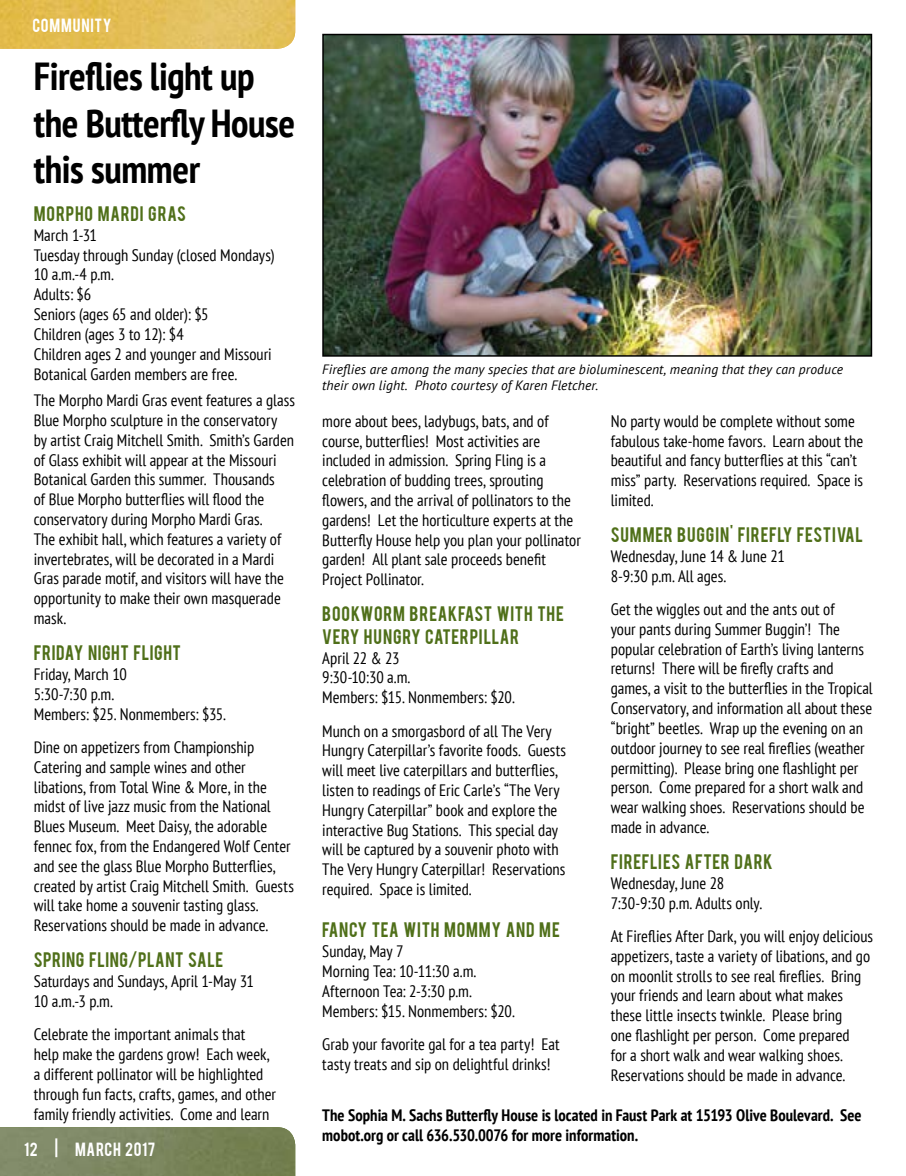
<style>
.page{position:relative;width:906px;height:1176px;background:#fff}
.page>*{position:absolute;margin:0;border:0;box-sizing:border-box;transform-origin:0 0}
.t1{font:700 condensed 39px/46.8px "PT Sans";letter-spacing:-.01em;color:#000}
.t2{font:condensed 16.5px/19.8px "PT Sans";color:#000}
.t3{font:16.5px/22.5px "Bebas";letter-spacing:.045em;color:#4f6f19}
.t4{font:700 condensed 16.5px/19.8px "PT Sans";color:#000}
.t5{font:15px "Bebas";letter-spacing:.05em;color:#fff}
.t6{font:italic 13.5px/16.2px "PT Sans";letter-spacing:.01em;color:#000}
</style>
<div class="page">
<img style="left:0;top:1127px;width:295px;height:48px">
<img style="left:0;top:0;width:295px;height:49px">
<img style="left:325px;top:37px;width:543px;height:316px">
<div style="left:322px;top:34px;width:549px;height:322px;border:2px solid #000"></div>
<p class="t5" style="left:32px;top:15px;width:81px">COMMUNITY</p>
<h1 class="t1" style="left:34px;top:52px;width:263px">Fireflies light up the Butterfly House this summer</h1>
<p class="t3" style="left:34px;top:201px;width:154px">MORPHO MARDI GRAS</p>
<p class="t2" style="left:34px;top:225px;width:242px">March 1-31<br>Tuesday through Sunday (closed Mondays)<br>10 a.m.-4 p.m.<br>Adults: $6<br>Seniors (ages 65 and older): $5<br>Children (ages 3 to 12): $4<br>Children ages 2 and younger and Missouri<br>Botanical Garden members are free.</p>
<p class="t2" style="left:34px;top:390px;width:263px">The Morpho Mardi Gras event features a glass Blue Morpho sculpture in the conservatory<br>by artist Craig Mitchell Smith. Smith’s Garden of Glass exhibit will appear at the Missouri Botanical Garden this summer. Thousands<br>of Blue Morpho butterflies will flood the conservatory during Morpho Mardi Gras.<br>The exhibit hall, which features a variety of invertebrates, will be decorated in a Mardi Gras parade motif, and visitors will have the opportunity to make their own masquerade mask.</p>
<p class="t3" style="left:34px;top:640px;width:149px">FRIDAY NIGHT FLIGHT</p>
<p class="t2" style="left:34px;top:663px;width:193px">Friday, March 10<br>5:30-7:30 p.m.<br>Members: $25. Nonmembers: $35.</p>
<p class="t2" style="left:34px;top:736px;width:261px">Dine on appetizers from Championship Catering and sample wines and other libations, from Total Wine &amp; More, in the midst of live jazz music from the National Blues Museum. Meet Daisy, the adorable fennec fox, from the Endangered Wolf Center and see the glass Blue Morpho Butterflies, created by artist Craig Mitchell Smith. Guests will take home a souvenir tasting glass.<br>Reservations should be made in advance.</p>
<p class="t3" style="left:34px;top:947px;width:191px">SPRING FLING/PLANT SALE</p>
<p class="t2" style="left:34px;top:970px;width:222px">Saturdays and Sundays, April 1-May 31<br>10 a.m.-3 p.m.</p>
<p class="t2" style="left:34px;top:1023px;width:243px">Celebrate the important animals that<br>help make the gardens grow! Each week, a different pollinator will be highlighted through fun facts, crafts, games, and other family friendly activities. Come and learn</p>
<p class="t5" style="left:24px;top:1138px;width:132px">12 | MARCH 2017</p>
<p class="t6" style="left:322px;top:360px;width:522px">Fireflies are among the many species that are bioluminescent, meaning that they can produce their own light. Photo courtesy of Karen Fletcher.</p>
<p class="t2" style="left:610px;top:410px;width:254px">No party would be complete without some fabulous take-home favors. Learn about the beautiful and fancy butterflies at this “can’t miss” party. Reservations required. Space is limited.</p>
<p class="t3" style="left:610px;top:522px;width:253px">SUMMER BUGGIN' FIREFLY FESTIVAL</p>
<p class="t2" style="left:610px;top:545px;width:175px">Wednesday, June 14 &amp; June 21<br>8-9:30 p.m. All ages.</p>
<p class="t2" style="left:610px;top:598px;width:263px">Get the wiggles out and the ants out of<br>your pants during Summer Buggin’! The popular celebration of Earth’s living lanterns returns! There will be firefly crafts and games, a visit to the butterflies in the Tropical Conservatory, and information all about these “bright” beetles. Wrap up the evening on an outdoor journey to see real fireflies (weather permitting). Please bring one flashlight per person. Come prepared for a short walk and wear walking shoes. Reservations should be made in advance.</p>
<p class="t3" style="left:610px;top:849px;width:164px">FIREFLIES AFTER DARK</p>
<p class="t2" style="left:610px;top:872px;width:153px">Wednesday, June 28<br>7:30-9:30 p.m. Adults only.</p>
<p class="t2" style="left:610px;top:925px;width:264px">At Fireflies After Dark, you will enjoy delicious appetizers, taste a variety of libations, and go on moonlit strolls to see real fireflies. Bring your friends and learn about what makes these little insects twinkle. Please bring<br>one flashlight per person. Come prepared<br>for a short walk and wear walking shoes.<br>Reservations should be made in advance.</p>
<p class="t4" style="left:322px;top:1104px;width:540px">The Sophia M. Sachs Butterfly House is located in Faust Park at 15193 Olive Boulevard. See mobot.org or call 636.530.0076 for more information.</p>
<p class="t2" style="left:322px;top:410px;width:260px">more about bees, ladybugs, bats, and of course, butterflies! Most activities are included in admission. Spring Fling is a celebration of budding trees, sprouting flowers, and the arrival of pollinators to the gardens! Let the horticulture experts at the Butterfly House help you plan your pollinator garden! All plant sale proceeds benefit Project Pollinator.</p>
<p class="t3" style="left:322px;top:601px;width:243px">BOOKWORM BREAKFAST WITH THE<br>VERY HUNGRY CATERPILLAR</p>
<p class="t2" style="left:322px;top:647px;width:194px">April 22 &amp; 23<br>9:30-10:30 a.m.<br>Members: $15. Nonmembers: $20.</p>
<p class="t2" style="left:322px;top:720px;width:245px">Munch on a smorgasbord of all The Very Hungry Caterpillar’s favorite foods. Guests will meet live caterpillars and butterflies, listen to readings of Eric Carle’s “The Very Hungry Caterpillar” book and explore the interactive Bug Stations. This special day will be captured by a souvenir photo with The Very Hungry Caterpillar! Reservations required. Space is limited.</p>
<p class="t3" style="left:322px;top:917px;width:239px">FANCY TEA WITH MOMMY AND ME</p>
<p class="t2" style="left:322px;top:940px;width:194px">Sunday, May 7<br>Morning Tea: 10-11:30 a.m.<br>Afternoon Tea: 2-3:30 p.m.<br>Members: $15. Nonmembers: $20.</p>
<p class="t2" style="left:322px;top:1033px;width:239px">Grab your favorite gal for a tea party! Eat tasty treats and sip on delightful drinks!</p>
</div>
